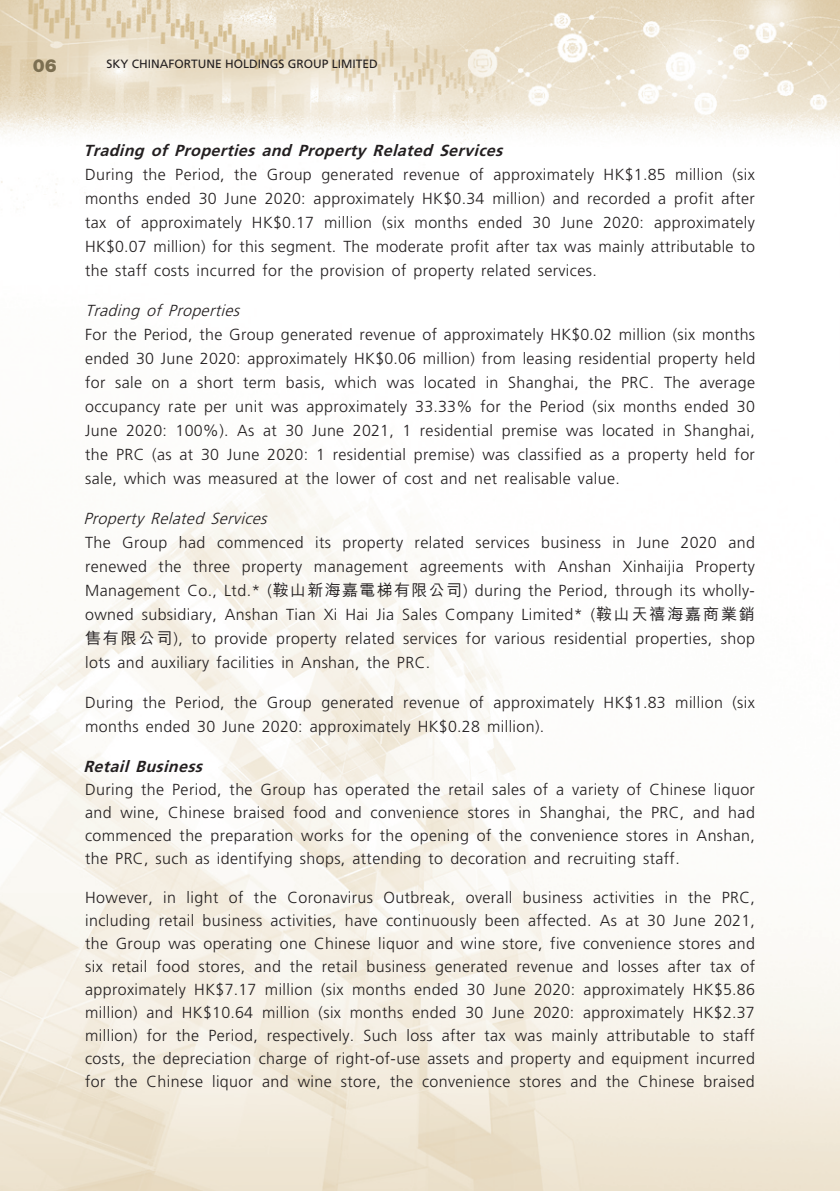
<style>
.page{position:relative;width:840px;height:1191px;background:#fff}
.page>*{position:absolute;margin:0;border:0;box-sizing:border-box;transform-origin:0 0}
.t1{font:900 18px "Helvetica Neue LT Std";color:#7c6f51}
._01_Body_Text{font:300 16px/24px "Frutiger LT Std";letter-spacing:.025em;color:#231f20;text-align:justify}
._05_____H3{font:italic 700 16px "Frutiger LT Std";color:#231f20}
._06_______H4{font:italic 300 16px "Frutiger LT Std";color:#231f20}
.t2{font:12px "Frutiger LT Std";color:#231f20}
.s1{font-family:"M Hei HK";font-weight:500}
</style>
<div class="page">
<img style="left:0;top:0;width:839px;height:1191px">
<p class="t1" style="left:33px;top:55px;width:26px">06</p>
<p class="t2" style="left:106px;top:57px;width:273px">SKY CHINAFORTUNE HOLDINGS GROUP LIMITED</p>
<p class="_05_____H3" style="left:83px;top:141px;width:425px">Trading of Properties and Property Related Services</p>
<p class="_01_Body_Text" style="left:85px;top:163px;width:671px">During the Period, the Group generated revenue of approximately HK$1.85 million (six months ended 30 June 2020: approximately HK$0.34 million) and recorded a profit after tax of approximately HK$0.17 million (six months ended 30 June 2020: approximately HK$0.07 million) for this segment. The moderate profit after tax was mainly attributable to the staff costs incurred for the provision of property related services.</p>
<p class="_06_______H4" style="left:85px;top:301px;width:160px">Trading of Properties</p>
<p class="_01_Body_Text" style="left:85px;top:323px;width:671px">For the Period, the Group generated revenue of approximately HK$0.02 million (six months ended 30 June 2020: approximately HK$0.06 million) from leasing residential property held for sale on a short term basis, which was located in Shanghai, the PRC. The average occupancy rate per unit was approximately 33.33% for the Period (six months ended 30<br>June 2020: 100%). As at 30 June 2021, 1 residential premise was located in Shanghai, the PRC (as at 30 June 2020: 1 residential premise) was classified as a property held for sale, which was measured at the lower of cost and net realisable value.</p>
<p class="_06_______H4" style="left:83px;top:509px;width:189px">Property Related Services</p>
<p class="_01_Body_Text" style="left:85px;top:531px;width:671px">The Group had commenced its property related services business in June 2020 and renewed the three property management agreements with Anshan Xinhaijia Property Management Co., Ltd.* (<span class="s1">鞍山新海嘉電梯有限公司</span>) during the Period, through its wholly&shy;owned subsidiary, Anshan Tian Xi Hai Jia Sales Company Limited* (<span class="s1">鞍山天禧海嘉商業銷售有限公司</span>), to provide property related services for various residential properties, shop lots and auxiliary facilities in Anshan, the PRC.</p>
<p class="_01_Body_Text" style="left:85px;top:691px;width:671px">During the Period, the Group generated revenue of approximately HK$1.83 million (six months ended 30 June 2020: approximately HK$0.28 million).</p>
<p class="_05_____H3" style="left:83px;top:757px;width:125px">Retail Business</p>
<p class="_01_Body_Text" style="left:85px;top:778px;width:671px;line-height:23px">During the Period, the Group has operated the retail sales of a variety of Chinese liquor and wine, Chinese braised food and convenience stores in Shanghai, the PRC, and had commenced the preparation works for the opening of the convenience stores in Anshan, the PRC, such as identifying shops, attending to decoration and recruiting staff.</p>
<p class="_01_Body_Text" style="left:85px;top:886px;width:671px;line-height:23px">However, in light of the Coronavirus Outbreak, overall business activities in the PRC, including retail business activities, have continuously been affected. As at 30 June 2021, the Group was operating one Chinese liquor and wine store, five convenience stores and six retail food stores, and the retail business generated revenue and losses after tax of approximately HK$7.17 million (six months ended 30 June 2020: approximately HK$5.86 million) and HK$10.64 million (six months ended 30 June 2020: approximately HK$2.37 million) for the Period, respectively. Such loss after tax was mainly attributable to staff costs, the depreciation charge of right-of-use assets and property and equipment incurred for the Chinese liquor and wine store, the convenience stores and the Chinese braised</p>
</div>
